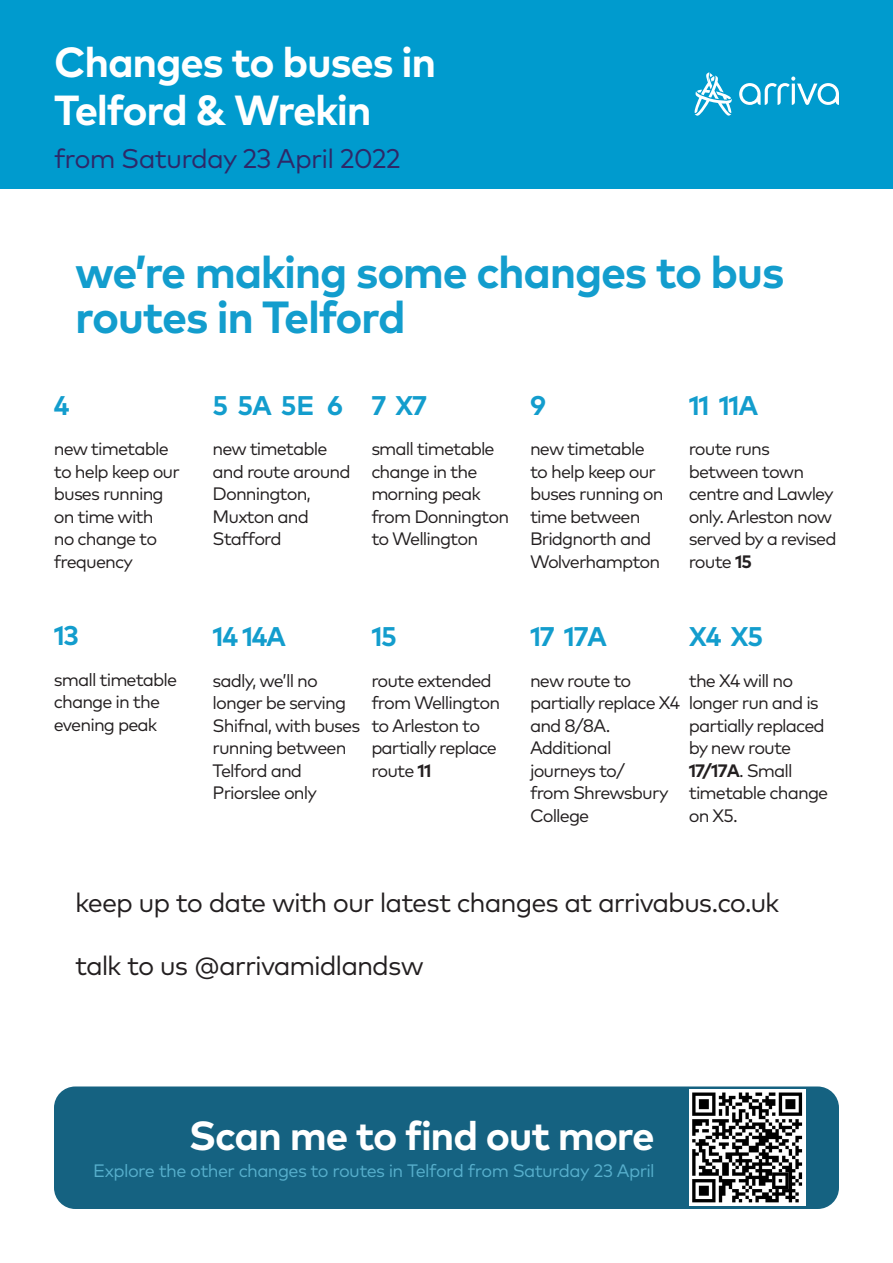
<style>
.page{position:relative;width:893px;height:1263px;background:#fff}
.page>*{position:absolute;margin:0;border:0;box-sizing:border-box;transform-origin:0 0}
.t1{font:700 45px/45px "Mark Pro";letter-spacing:-.03em;color:#139dcd}
.t2{font:700 42px "Mark Pro";letter-spacing:-.03em;color:#fff}
.t3{font:700 40.5px "Mark Pro";letter-spacing:-.03em;color:#fff}
.t4{font:27px "Mark Pro";letter-spacing:-.04em;color:#231f20}
.t5{font:700 27px "Mark Pro";letter-spacing:-.05em;color:#139dcd}
.t6{font:27px "Mark Pro";letter-spacing:-.03em;color:#2e2868}
.t7{font:18px/22.5px "Mark Pro";letter-spacing:-.05em;color:#231f20}
.t8{font:18px "Mark Pro";letter-spacing:-.035em;color:#57afcc}
.s1{font-weight:700}
</style>
<div class="page">
<div style="left:54px;top:1086px;width:785px;height:123px;background:#156281;border-radius:21px"></div>
<div style="left:689px;top:1089px;width:116px;height:117px;background:#fff"></div>
<svg style="left:692px;top:1092px;width:110px;height:110px"></svg>
<div style="left:0;top:0;width:893px;height:188px;background:#009bce"></div>
<svg style="left:739px;top:76px;width:100px;height:29px"></svg>
<svg style="left:694px;top:72px;width:38px;height:44px"></svg>
<p class="t2" style="left:54px;top:30px;width:384px">Changes to buses in</p>
<p class="t2" style="left:54px;top:78px;width:319px">Telford &amp; Wrekin</p>
<p class="t6" style="left:54px;top:138px;width:348px">from Saturday 23 April 2022</p>
<p class="t1" style="left:75px;top:246px;width:711px">we’re making some changes to bus routes in Telford</p>
<p class="t5" style="left:54px;top:385px;width:17px">4</p>
<p class="t7" style="left:54px;top:436px;width:127px">new timetable to help keep our buses running on time with<br>no change to frequency</p>
<p class="t5" style="left:54px;top:615px;width:27px">13</p>
<p class="t7" style="left:54px;top:667px;width:125px">small timetable change in the evening peak</p>
<p class="t5" style="left:213px;top:385px;width:132px">5 5A 5 E 6</p>
<p class="t7" style="left:213px;top:436px;width:140px">new timetable and route around<br>Donnington,<br>Muxton and<br>Stafford</p>
<p class="t5" style="left:371px;top:385px;width:57px">7 X7</p>
<p class="t7" style="left:371px;top:436px;width:139px">small timetable change in the morning peak from Donnington to Wellington</p>
<p class="t5" style="left:530px;top:385px;width:17px">9</p>
<p class="t7" style="left:530px;top:436px;width:135px">new timetable to help keep our buses running on time between<br>Bridgnorth and<br>Wolverhampton</p>
<p class="t5" style="left:689px;top:385px;width:71px">11 11A</p>
<p class="t7" style="left:689px;top:436px;width:149px">route runs between town centre and Lawley only. Arleston now served by a revised route <span class="s1">15</span></p>
<p class="t5" style="left:213px;top:616px;width:75px">14 14A</p>
<p class="t7" style="left:213px;top:668px;width:149px">sadly, we’ll no longer be serving<br>Shifnal, with buses running between<br>Telford and<br>Priorslee only</p>
<p class="t5" style="left:371px;top:616px;width:27px">15</p>
<p class="t7" style="left:371px;top:668px;width:130px">route extended from Wellington to Arleston to partially replace route <span class="s1">11</span></p>
<p class="t5" style="left:530px;top:616px;width:79px">17 17A</p>
<p class="t7" style="left:530px;top:668px;width:152px">new route to partially replace X4 and 8/8A.</p>
<p class="t7" style="left:530px;top:735px;width:140px">Additional journeys to/ from Shrewsbury<br>College</p>
<p class="t5" style="left:689px;top:616px;width:76px">X4 X5</p>
<p class="t7" style="left:689px;top:668px;width:141px">the X4 will no longer run and is partially replaced by new route<br><span class="s1">17/17A</span>. Small timetable change on X5.</p>
<p class="t4" style="left:75px;top:882px;width:706px">keep up to date with our latest changes at arrivabus.co.uk</p>
<p class="t4" style="left:75px;top:945px;width:350px">talk to us @arrivamidlandsw</p>
<p class="t3" style="left:189px;top:1105px;width:467px">Scan me to find out more</p>
<p class="t8" style="left:93px;top:1157px;width:563px">Explore the other changes to routes in Telford from Saturday 23 April</p>
</div>
